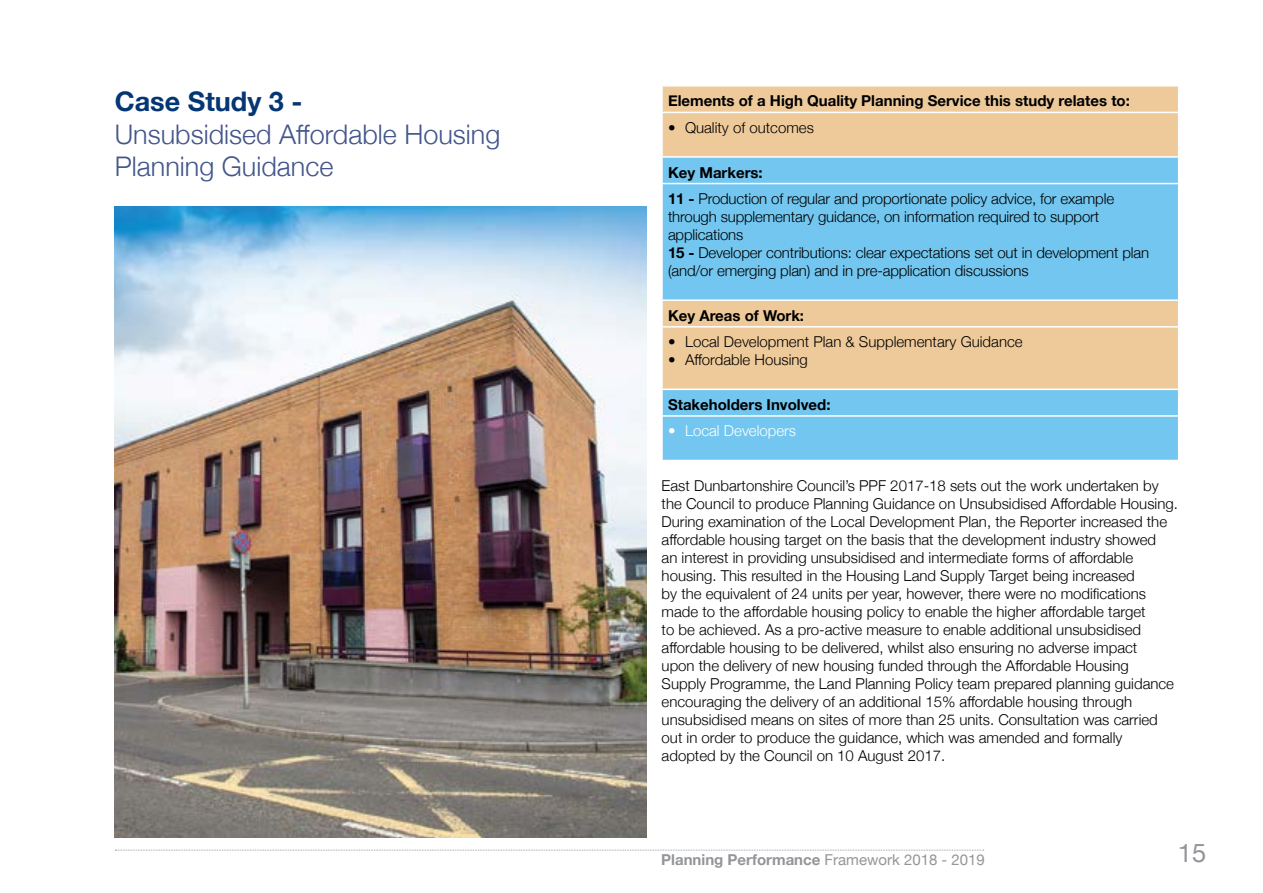
<style>
.page{position:relative;width:1263px;height:893px;background:#fff}
.page>*{position:absolute;margin:0;border:0;box-sizing:border-box;transform-origin:0 0}
.t1{font:300 27px "Helvetica Neue";color:#43568b}
.t2{font:700 27px "Helvetica Neue";color:#043673}
.t3{font:25.5px "Helvetica Neue";color:#939598}
.t4{font:300 15px/18px "Helvetica Neue";color:#000}
.t5{font:700 15px "Helvetica Neue";color:#000}
.t6{font:700 15px "Helvetica Neue";color:#939598}
.t7{font:300 15px "Helvetica Neue";color:#fff}
.s1{font-weight:700}
.s2{font-weight:400}
</style>
<div class="page">
<svg style="left:115px;top:850px;width:869px;height:1px"></svg>
<img style="left:115px;top:207px;width:531px;height:631px">
<div style="left:663px;top:87px;width:515px;height:69px;background:#eeca9a"></div>
<svg style="left:663px;top:158px;width:515px;height:302px;fill:#72c6ef"></svg>
<hr style="left:661px;top:389px;width:518px;height:1px;background:#fff">
<hr style="left:661px;top:415px;width:518px;height:2px;background:#fff">
<hr style="left:661px;top:112px;width:518px;height:1px;background:#fff">
<hr style="left:661px;top:183px;width:518px;height:1px;background:#fff">
<hr style="left:661px;top:299px;width:518px;height:2px;background:#fff">
<hr style="left:661px;top:326px;width:518px;height:2px;background:#fff">
<p class="t2" style="left:115px;top:81px;width:189px">Case Study 3 -</p>
<p class="t1" style="left:115px;top:112px;width:387px">Unsubsidised Affordable Housing</p>
<p class="t1" style="left:115px;top:145px;width:220px">Planning Guidance</p>
<p class="t5" style="left:668px;top:89px;width:463px">Elements of a High Quality Planning Service this study relates to:</p>
<p class="t4" style="left:668px;top:117px;width:147px">• Quality of outcomes</p>
<p class="t5" style="left:668px;top:160px;width:96px">Key Markers:</p>
<p class="t4" style="left:668px;top:189px;width:448px"><span class="s1">11 -</span> Production of regular and proportionate policy advice, for example through supplementary guidance, on information required to support applications</p>
<p class="t4" style="left:668px;top:243px;width:483px"><span class="s1">15 -</span> Developer contributions: clear expectations set out in development plan (and/or emerging plan) and in pre-application discussions</p>
<p class="t5" style="left:668px;top:304px;width:138px">Key Areas of Work:</p>
<p class="t4" style="left:668px;top:332px;width:356px">• Local Development Plan &amp; Supplementary Guidance</p>
<p class="t4" style="left:668px;top:350px;width:141px">• Affordable Housing</p>
<p class="t5" style="left:668px;top:393px;width:164px">Stakeholders Involved:</p>
<p class="t7" style="left:668px;top:419px;width:130px">• Local Developers</p>
<p class="t4" style="left:662px;top:476px;width:518px">East Dunbartonshire Council’s PPF 2017-18 sets out the work undertaken by the Council to produce Planning Guidance on Unsubsidised Affordable Housing.<br>During examination of the Local Development Plan, the Reporter increased the affordable housing target on the basis that the development industry showed<br>an interest in providing unsubsidised and intermediate forms of affordable housing. This resulted in the Housing Land Supply Target being increased<br>by the equivalent of 24 units per year, however, there were no modifications made to the affordable housing policy to enable the higher affordable target<br>to be achieved. As a pro-active measure to enable additional unsubsidised affordable housing to be delivered, whilst also ensuring no adverse impact<br>upon the delivery of new housing funded through the Affordable Housing<br>Supply Programme, the Land Planning Policy team prepared planning guidance encouraging the delivery of an additional 15% affordable housing through unsubsidised means on sites of more than 25 units. Consultation was carried out in order to produce the guidance, which was amended and formally adopted by the Council on 10 August 2017.</p>
<p class="t6" style="left:661px;top:848px;width:325px">Planning Performance <span class="s2">Framework 2018 - 2019</span></p>
<h2 class="t3" style="left:1178px;top:834px;width:30px">15</h2>
</div>
